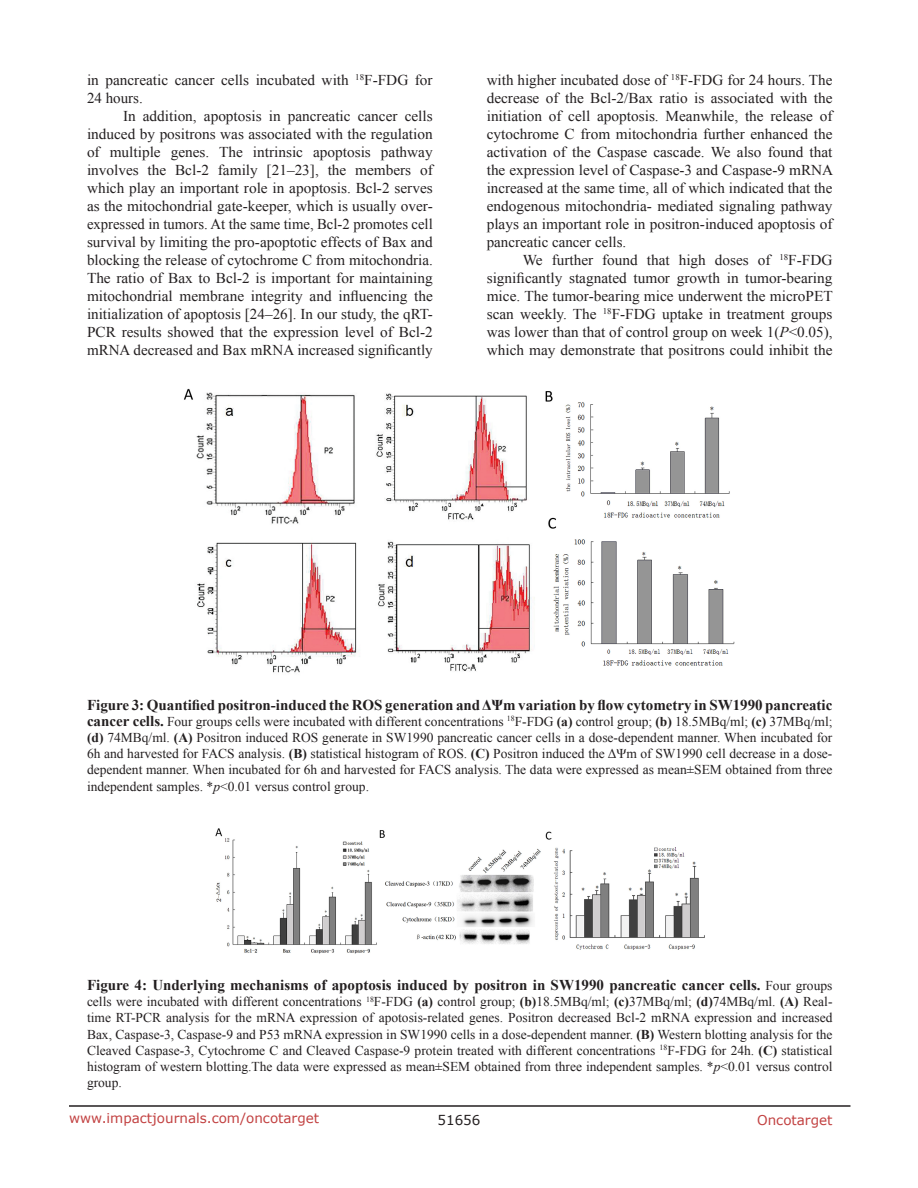
<style>
.page{position:relative;width:918px;height:1188px;background:#fff}
.page>*{position:absolute;margin:0;border:0;box-sizing:border-box;transform-origin:0 0}
.BodyText{font:15px/18px "Times New Roman";color:#231f20;text-align:justify}
.figuretext{font:700 15px "Times New Roman";color:#231f20}
.figuretext-2{font:13.5px/16.2px "Times New Roman";color:#231f20;text-align:justify}
.t1{font:13.5px "Verdana";color:#c24141}
.t2{font:13.5px "Verdana";color:#231f20}
.s1{font-style:italic}
.s2{font-weight:700;font-size:15px}
.s3{font-weight:700}
.s4{font-weight:400;font-size:13.5px}
</style>
<div class="page">
<hr style="left:69px;top:1105px;width:781px;height:2px;background:#231f20">
<img style="left:184px;top:388px;width:551px;height:285px">
<img style="left:215px;top:828px;width:490px;height:126px">
<p class="BodyText" style="left:87px;top:71px;width:347px">in pancreatic cancer cells incubated with <sup>18</sup>F-FDG for<br>24 hours.</p>
<p class="BodyText" style="left:87px;top:107px;width:347px;text-indent:36px">In addition, apoptosis in pancreatic cancer cells induced by positrons was associated with the regulation of multiple genes. The intrinsic apoptosis pathway involves the Bcl-2 family [21–23], the members of which play an important role in apoptosis. Bcl-2 serves as the mitochondrial gate-keeper, which is usually over&shy;expressed in tumors. At the same time, Bcl-2 promotes cell survival by limiting the pro-apoptotic effects of Bax and blocking the release of cytochrome C from mitochondria.<br>The ratio of Bax to Bcl-2 is important for maintaining mitochondrial membrane integrity and influencing the initialization of apoptosis [24–26]. In our study, the qRT-PCR results showed that the expression level of Bcl-2 mRNA decreased and Bax mRNA increased significantly</p>
<p class="BodyText" style="left:487px;top:71px;width:348px">with higher incubated dose of <sup>18</sup>F-FDG for 24 hours. The decrease of the Bcl-2/Bax ratio is associated with the initiation of cell apoptosis. Meanwhile, the release of cytochrome C from mitochondria further enhanced the activation of the Caspase cascade. We also found that the expression level of Caspase-3 and Caspase-9 mRNA increased at the same time, all of which indicated that the endogenous mitochondria- mediated signaling pathway plays an important role in positron-induced apoptosis of pancreatic cancer cells.</p>
<p class="BodyText" style="left:487px;top:251px;width:348px;text-indent:36px">We further found that high doses of <sup>18</sup>F-FDG significantly stagnated tumor growth in tumor-bearing mice. The tumor-bearing mice underwent the microPET scan weekly. The <sup>18</sup>F-FDG uptake in treatment groups was lower than that of control group on week 1(<span class="s1">P</span>&lt;0.05), which may demonstrate that positrons could inhibit the</p>
<p class="figuretext" style="left:87px;top:694px;width:747px">Figure 3: Quantified positron-induced the ROS generation and ΔΨm variation by flow cytometry in SW1990 pancreatic</p>
<p class="figuretext-2" style="left:87px;top:713px;width:747px"><span class="s2">cancer cells.</span> Four groups cells were incubated with different concentrations <sup>18</sup>F-FDG <span class="s3">(a)</span> control group; <span class="s3">(b)</span> 18.5MBq/ml; <span class="s3">(c)</span> 37MBq/ml; <span class="s3">(d)</span> 74MBq/ml. <span class="s3">(A)</span> Positron induced ROS generate in SW1990 pancreatic cancer cells in a dose-dependent manner. When incubated for 6h and harvested for FACS analysis. <span class="s3">(B)</span> statistical histogram of ROS. <span class="s3">(C)</span> Positron induced the ΔΨm of SW1990 cell decrease in a dose&shy;dependent manner. When incubated for 6h and harvested for FACS analysis. The data were expressed as mean±SEM obtained from three independent samples. *<span class="s1">p</span>&lt;0.01 versus control group.</p>
<p class="figuretext" style="left:87px;top:975px;width:747px">Figure 4: Underlying mechanisms of apoptosis induced by positron in SW1990 pancreatic cancer cells. <span class="s4">Four groups</span></p>
<p class="figuretext-2" style="left:87px;top:993px;width:747px">cells were incubated with different concentrations <sup>18</sup>F-FDG <span class="s3">(a)</span> control group; <span class="s3">(b)</span>18.5MBq/ml; <span class="s3">(c)</span>37MBq/ml; <span class="s3">(d)</span>74MBq/ml. <span class="s3">(A)</span> Real&shy;time RT-PCR analysis for the mRNA expression of apotosis-related genes. Positron decreased Bcl-2 mRNA expression and increased Bax, Caspase-3, Caspase-9 and P53 mRNA expression in SW1990 cells in a dose-dependent manner. <span class="s3">(B)</span> Western blotting analysis for the Cleaved Caspase-3, Cytochrome C and Cleaved Caspase-9 protein treated with different concentrations <sup>18</sup>F-FDG for 24h. <span class="s3">(C)</span> statistical histogram of western blotting.The data were expressed as mean±SEM obtained from three independent samples. *<span class="s1">p</span>&lt;0.01 versus control group.</p>
<p class="t1" style="left:69px;top:1109px;width:252px">www.impactjournals.com/oncotarget</p>
<p class="t2" style="left:438px;top:1111px;width:44px">51656</p>
<p class="t1" style="left:757px;top:1111px;width:77px">Oncotarget</p>
</div>
